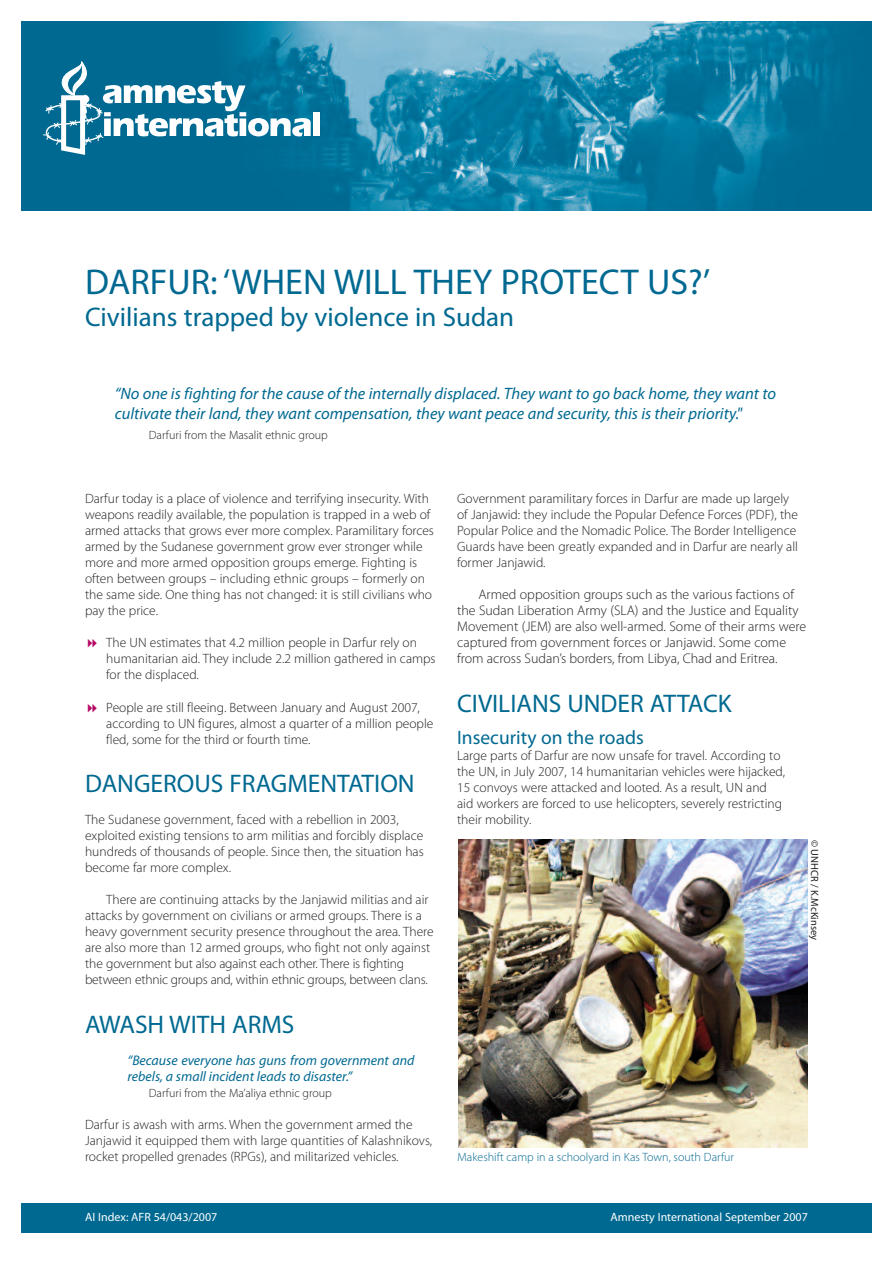
<style>
.page{position:relative;width:893px;height:1263px;background:#fff}
.page>*{position:absolute;margin:0;border:0;box-sizing:border-box;transform-origin:0 0}
.t1{font:36px "Myriad Pro";color:#006991}
.t2{font:27px "Myriad Pro";color:#006991}
.t3{font:25.5px "Myriad Pro";color:#006991}
.t4{font:19.5px "Myriad Pro";color:#006991}
.t5{font:italic 16.5px/19.5px "Myriad Pro";color:#006991}
.t6{font:300 13.95px/16px "Myriad Pro";color:#231f20}
.t7{font:italic 13.95px/16px "Myriad Pro";color:#006991}
.t8{font:300 13.5px/16px "Myriad Pro";color:#231f20}
.t9{font:300 12px "Myriad Pro";color:#231f20}
.t10{font:12px "Myriad Pro";color:#fff}
.t11{font:300 12px "Myriad Pro";color:#006991}
.t12{font:10.5px "Myriad Pro";color:#231f20}
</style>
<div class="page">
<img style="left:21px;top:21px;width:851px;height:189px">
<div style="left:21px;top:1203px;width:851px;height:30px;background:#006991"></div>
<svg style="left:44px;top:62px;width:267px;height:93px"></svg>
<div style="left:313px;top:113px;width:7px;height:23px;background:#fff"></div>
<img style="left:458px;top:840px;width:350px;height:307px">
<h1 class="t1" style="left:85px;top:269px;width:627px">DARFUR: ‘WHEN WILL THEY PROTECT US?’</h1>
<h2 class="t2" style="left:85px;top:307px;width:431px">Civilians trapped by violence in Sudan</h2>
<p class="t5" style="left:115px;top:385px;width:663px">“No one is fighting for the cause of the internally displaced. They want to go back home, they want to cultivate their land, they want compensation, they want peace and security, this is their priority."</p>
<p class="t9" style="left:149px;top:430px;width:180px">Darfuri from the Masalit ethnic group</p>
<p class="t8" style="left:85px;top:491px;width:350px">Darfur today is a place of violence and terrifying insecurity. With weapons readily available, the population is trapped in a web of armed attacks that grows ever more complex. Paramilitary forces armed by the Sudanese government grow ever stronger while more and more armed opposition groups emerge. Fighting is often between groups – including ethnic groups – formerly on the same side. One thing has not changed: it is still civilians who pay the price.</p>
<p class="t8" style="left:106px;top:636px;width:331px">The UN estimates that 4.2 million people in Darfur rely on humanitarian aid. They include 2.2 million gathered in camps for the displaced.</p>
<p class="t8" style="left:106px;top:700px;width:329px">People are still fleeing. Between January and August 2007, according to UN figures, almost a quarter of a million people fled, some for the third or fourth time.</p>
<h3 class="t3" style="left:85px;top:774px;width:331px">DANGEROUS FRAGMENTATION</h3>
<p class="t8" style="left:85px;top:812px;width:340px">The Sudanese government, faced with a rebellion in 2003, exploited existing tensions to arm militias and forcibly displace hundreds of thousands of people. Since then, the situation has become far more complex.</p>
<p class="t8" style="left:85px;top:893px;width:350px;text-indent:21px">There are continuing attacks by the Janjawid militias and air attacks by government on civilians or armed groups. There is a heavy government security presence throughout the area. There are also more than 12 armed groups, who fight not only against the government but also against each other. There is fighting between ethnic groups and, within ethnic groups, between clans.</p>
<h3 class="t3" style="left:85px;top:1014px;width:211px">AWASH WITH ARMS</h3>
<p class="t7" style="left:128px;top:1053px;width:289px">“Because everyone has guns from government and rebels, a small incident leads to disaster.”</p>
<p class="t9" style="left:149px;top:1088px;width:185px">Darfuri from the Ma’aliya ethnic group</p>
<p class="t8" style="left:85px;top:1117px;width:349px">Darfur is awash with arms. When the government armed the<br>Janjawid it equipped them with large quantities of Kalashnikovs, rocket propelled grenades (RPGs), and militarized vehicles.</p>
<p class="t10" style="left:85px;top:1213px;width:134px">AI Index: AFR 54/043/2007</p>
<p class="t8" style="left:457px;top:491px;width:343px">Government paramilitary forces in Darfur are made up largely of Janjawid: they include the Popular Defence Forces (PDF), the Popular Police and the Nomadic Police. The Border Intelligence Guards have been greatly expanded and in Darfur are nearly all former Janjawid.</p>
<p class="t6" style="left:457px;top:587px;width:351px;text-indent:21px">Armed opposition groups such as the various factions of the Sudan Liberation Army (SLA) and the Justice and Equality Movement (JEM) are also well-armed. Some of their arms were captured from government forces or Janjawid. Some come from across Sudan’s borders, from Libya, Chad and Eritrea.</p>
<h3 class="t3" style="left:457px;top:693px;width:276px">CIVILIANS UNDER ATTACK</h3>
<h3 class="t4" style="left:457px;top:730px;width:188px">Insecurity on the roads</h3>
<p class="t8" style="left:457px;top:748px;width:330px">Large parts of Darfur are now unsafe for travel. According to the UN, in July 2007, 14 humanitarian vehicles were hijacked, 15 convoys were attacked and looted. As a result, UN and aid workers are forced to use helicopters, severely restricting their mobility.</p>
<p class="t12" style="left:818px;top:840px;width:102px;rotate:90deg">© UNHCR / K.McKinsey</p>
<p class="t11" style="left:457px;top:1152px;width:278px">Makeshift camp in a schoolyard in Kas Town, south Darfur</p>
<p class="t10" style="left:610px;top:1213px;width:199px">Amnesty International September 2007</p>
</div>
